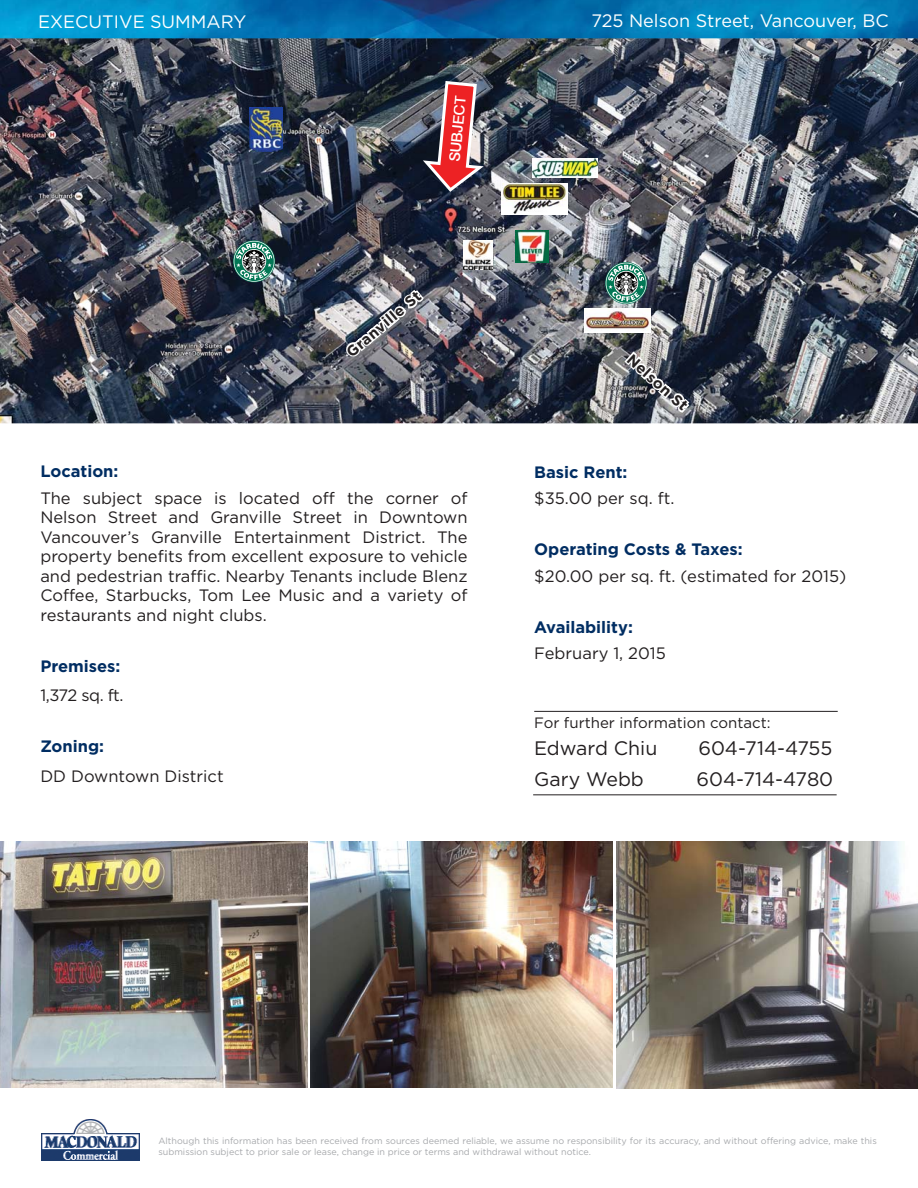
<style>
.page{position:relative;width:918px;height:1188px;background:#fff}
.page>*{position:absolute;margin:0;border:0;box-sizing:border-box;transform-origin:0 0}
.t1{font:19.5px "Gotham";color:#231f20}
.t2{font:18px "Gotham";color:#fff}
.t3{font:16.5px/19.5px "Gotham";color:#231f20;text-align:justify}
.t4{font:700 16.5px "Gotham";color:#002d62}
.t5{font:15px "Gotham";color:#231f20}
.t6{font:700 15px "Gotham";color:#231f20}
.t7{font:500 15px "Swiss 721 BT";color:#fff}
.t8{font:9px/10.8px "Gotham";color:#a7a9ac}
</style>
<div class="page">
<img style="left:0;top:0;width:918px;height:423px">
<img style="left:41px;top:1119px;width:98px;height:42px">
<svg style="left:622px;top:349px;width:69px;height:65px"></svg>
<img style="left:0;top:842px;width:307px;height:245px">
<img style="left:311px;top:842px;width:302px;height:245px">
<img style="left:617px;top:842px;width:301px;height:246px">
<svg style="left:419px;top:79px;width:65px;height:115px"></svg>
<img style="left:463px;top:241px;width:30px;height:29px">
<img style="left:250px;top:108px;width:33px;height:43px">
<img style="left:501px;top:183px;width:66px;height:32px">
<img style="left:516px;top:230px;width:33px;height:32px">
<img style="left:532px;top:158px;width:66px;height:19px">
<svg style="left:605px;top:262px;width:42px;height:42px"></svg>
<svg style="left:606px;top:263px;width:41px;height:40px"></svg>
<svg style="left:606px;top:263px;width:40px;height:40px"></svg>
<svg style="left:608px;top:265px;width:36px;height:38px"></svg>
<img style="left:343px;top:288px;width:82px;height:70px">
<img style="left:584px;top:309px;width:66px;height:24px">
<svg style="left:233px;top:240px;width:42px;height:42px"></svg>
<svg style="left:234px;top:241px;width:40px;height:41px"></svg>
<svg style="left:234px;top:242px;width:40px;height:39px"></svg>
<svg style="left:236px;top:243px;width:36px;height:38px"></svg>
<hr style="left:533px;top:794px;width:304px;height:1px;background:#231f20">
<hr style="left:534px;top:711px;width:304px;height:1px;background:#231f20">
<p class="t2" style="left:38px;top:15px;width:210px">EXECUTIVE SUMMARY</p>
<p class="t7" style="left:445px;top:161px;width:67px;rotate:-84deg">SUBJECT</p>
<p class="t6" style="left:345px;top:349px;width:94px;rotate:-40deg">Granville St</p>
<p class="t4" style="left:40px;top:465px;width:80px">Location:</p>
<p class="t3" style="left:40px;top:489px;width:429px">The subject space is located off the corner of Nelson Street and Granville Street in Downtown Vancouver’s Granville Entertainment District. The property benefits from excellent exposure to vehicle and pedestrian traffic. Nearby Tenants include Blenz Coffee, Starbucks, Tom Lee Music and a variety of restaurants and night clubs.</p>
<p class="t4" style="left:40px;top:660px;width:82px">Premises:</p>
<p class="t3" style="left:40px;top:687px;width:85px">1,372 sq. ft.</p>
<p class="t4" style="left:40px;top:741px;width:65px">Zoning:</p>
<p class="t3" style="left:40px;top:767px;width:185px">DD Downtown District</p>
<p class="t2" style="left:591px;top:14px;width:299px">725 Nelson Street, Vancouver, BC</p>
<p class="t6" style="left:633px;top:353px;width:78px;rotate:42deg">Nelson St</p>
<p class="t4" style="left:534px;top:466px;width:95px">Basic Rent:</p>
<p class="t3" style="left:534px;top:490px;width:142px">$35.00 per sq. ft.</p>
<p class="t4" style="left:534px;top:544px;width:210px">Operating Costs &amp; Taxes:</p>
<p class="t3" style="left:534px;top:567px;width:314px">$20.00 per sq. ft. (estimated for 2015)</p>
<p class="t4" style="left:534px;top:621px;width:100px">Availability:</p>
<p class="t3" style="left:534px;top:645px;width:133px">February 1, 2015</p>
<p class="t5" style="left:534px;top:717px;width:238px">For further information contact:</p>
<p class="t1" style="left:534px;top:741px;width:125px">Edward Chiu</p>
<p class="t1" style="left:698px;top:741px;width:136px">604-714-4755</p>
<p class="t1" style="left:534px;top:771px;width:111px">Gary Webb</p>
<p class="t1" style="left:697px;top:771px;width:138px">604-714-4780</p>
<p class="t8" style="left:158px;top:1137px;width:720px">Although this information has been received from sources deemed reliable, we assume no responsibility for its accuracy, and without offering advice, make this submission subject to prior sale or lease, change in price or terms and withdrawal without notice.</p>
</div>
